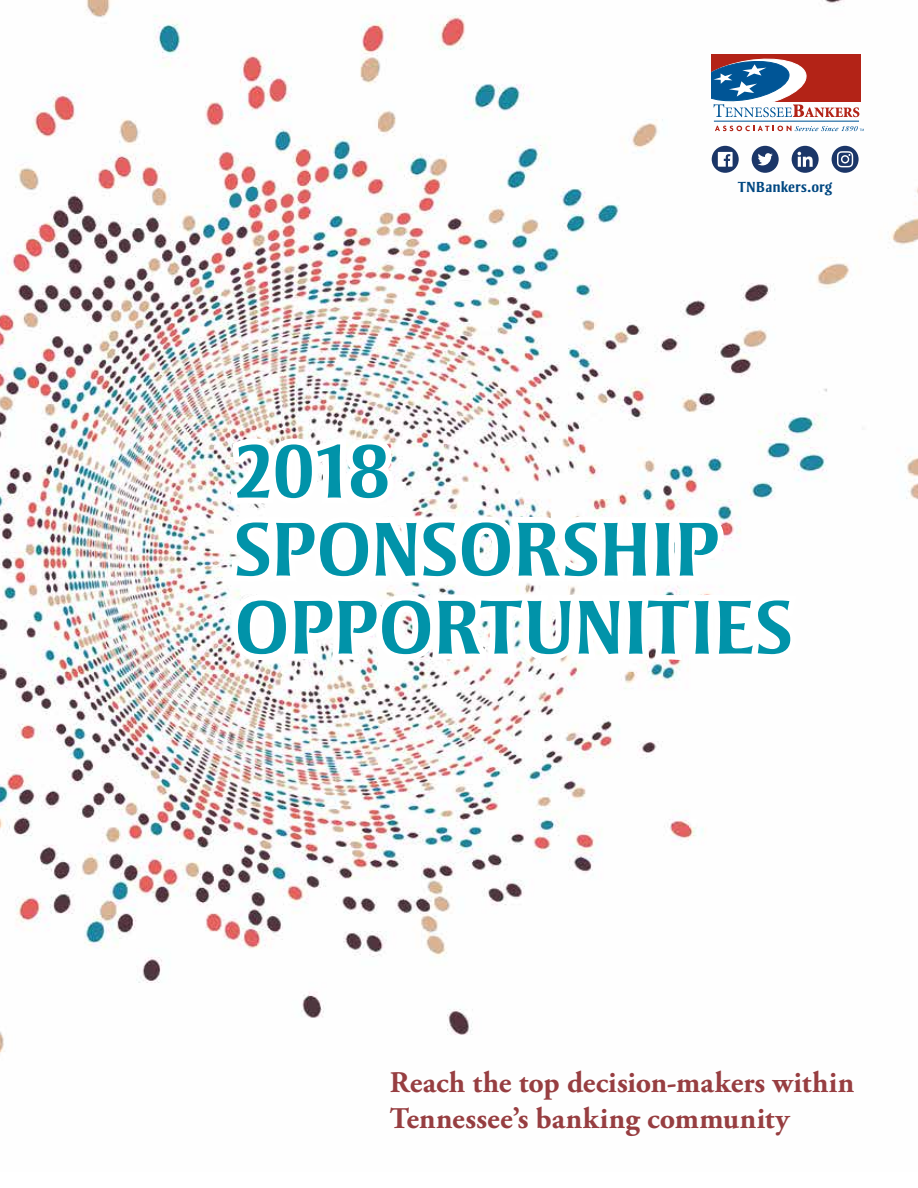
<style>
.page{position:relative;width:918px;height:1188px;background:#fff}
.page>*{position:absolute;margin:0;border:0;box-sizing:border-box;transform-origin:0 0}
.t1{font:700 78px/78px "Strayhorn MT Std";letter-spacing:-.015em;color:#0193a9}
.t2{font:700 30px/36px "Adobe Garamond Pro";letter-spacing:.005em;color:#973e41}
.t3{font:700 15px "Strayhorn MT Std";letter-spacing:.005em;color:#004781}
</style>
<div class="page">
<img style="left:0;top:0;width:918px;height:1053px">
<svg style="left:223px;top:432px;width:581px;height:235px"></svg>
<hr style="left:714px;top:121px;width:145px;height:1px;background:#005596">
<div style="left:712px;top:54px;width:149px;height:47px;background:#b32317"></div>
<svg style="left:712px;top:58px;width:147px;height:59px"></svg>
<svg style="left:715px;top:126px;width:149px;height:5px"></svg>
<svg style="left:712px;top:146px;width:27px;height:27px"></svg>
<svg style="left:718px;top:152px;width:15px;height:15px"></svg>
<svg style="left:832px;top:146px;width:27px;height:27px"></svg>
<svg style="left:837px;top:151px;width:16px;height:16px"></svg>
<div style="left:792px;top:146px;width:27px;height:27px;background:#1b3668;border-radius:50%"></div>
<svg style="left:798px;top:152px;width:15px;height:15px"></svg>
<div style="left:752px;top:146px;width:27px;height:27px;background:#1b3668;border-radius:50%"></div>
<svg style="left:758px;top:153px;width:15px;height:12px"></svg>
<p class="t3" style="left:738px;top:178px;width:96px">TNBankers.org</p>
<h1 class="t1" style="left:234px;top:432px;width:561px">2018<br>SPONSORSHIP<br>OPPORTUNITIES</h1>
<p class="t2" style="left:390px;top:1065px;width:466px">Reach the top decision-makers within<br>Tennessee’s banking community</p>
</div>
